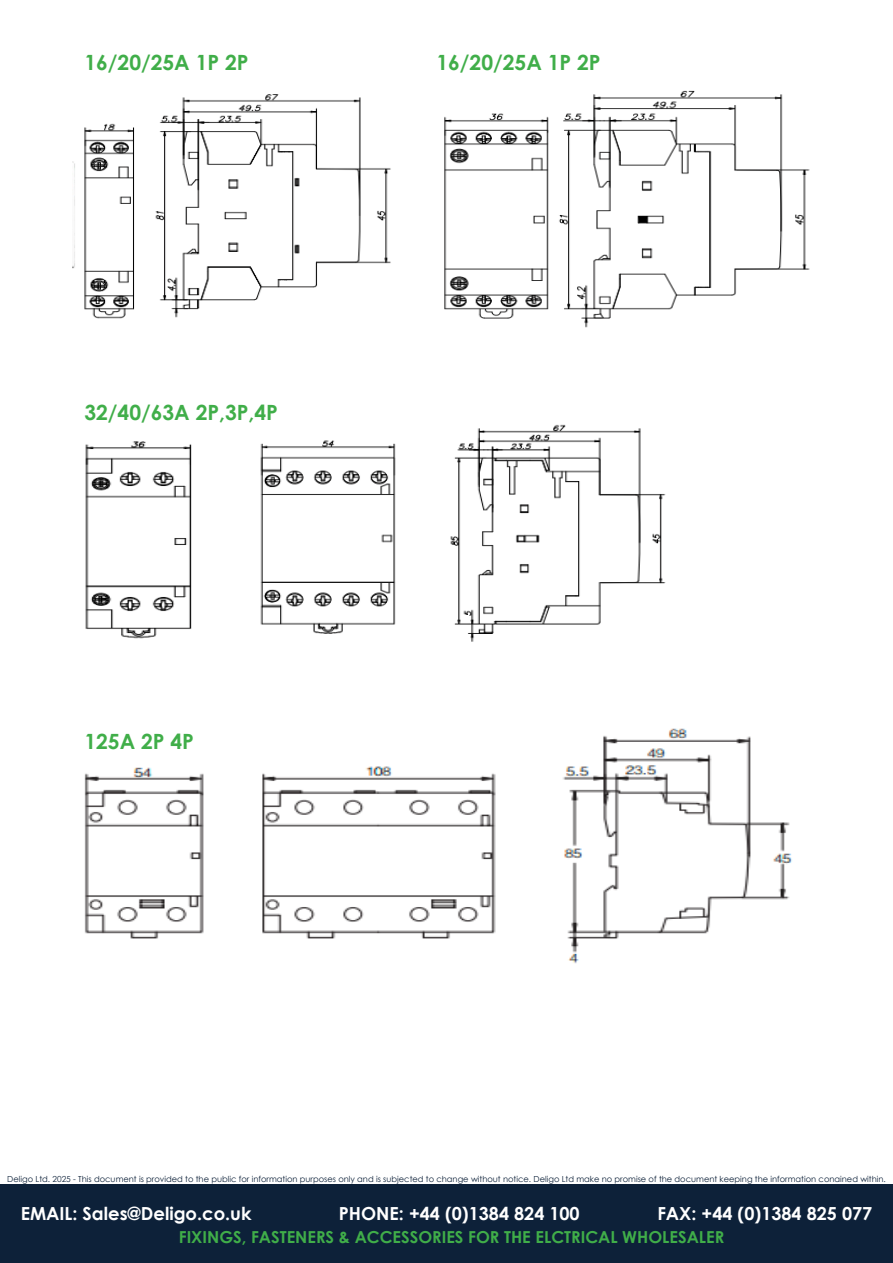
<style>
.page{position:relative;width:893px;height:1263px;background:#fff}
.page>*{position:absolute;margin:0;border:0;box-sizing:border-box;transform-origin:0 0}
.t1{font:700 21px "Century Gothic";color:#40ae49}
.t2{font:700 18px "Century Gothic";color:#fff}
.t3{font:700 16.5px "Century Gothic";color:#40ae49}
.t4{font:8.25px "Century Gothic";color:#0d2139}
</style>
<div class="page">
<div style="left:0;top:1185px;width:893px;height:78px;background:#0d2139"></div>
<img style="left:72px;top:94px;width:319px;height:225px">
<img style="left:444px;top:90px;width:366px;height:238px">
<img style="left:85px;top:441px;width:107px;height:198px">
<img style="left:260px;top:424px;width:406px;height:218px">
<img style="left:84px;top:728px;width:708px;height:236px">
<p class="t1" style="left:84px;top:46px;width:166px">16/20/25A 1P 2P</p>
<p class="t1" style="left:436px;top:46px;width:166px">16/20/25A 1P 2P</p>
<p class="t1" style="left:84px;top:396px;width:195px">32/40/63A 2P,3P,4P</p>
<p class="t1" style="left:84px;top:726px;width:111px">125A 2P 4P</p>
<p class="t4" style="left:7px;top:1174px;width:880px">Deligo Ltd. 2025 - This document is provided to the public for information purposes only and is subjected to change without notice. Deligo Ltd make no promise of the document keeping the information conained within.</p>
<p class="t2" style="left:21px;top:1200px;width:232px">EMAIL: Sales@Deligo.co.uk</p>
<p class="t2" style="left:339px;top:1199px;width:242px">PHONE: +44 (0)1384 824 100</p>
<p class="t2" style="left:657px;top:1200px;width:216px">FAX: +44 (0)1384 825 077</p>
<p class="t2" style="left:327px;top:1203px;width:242px">PHONE: +44 (0)1384 824 100</p>
<p class="t2" style="left:646px;top:1204px;width:216px">FAX: +44 (0)1384 825 077</p>
<p class="t3" style="left:179px;top:1224px;width:547px">FIXINGS, FASTENERS &amp; ACCESSORIES FOR THE ELCTRICAL WHOLESALER</p>
</div>
